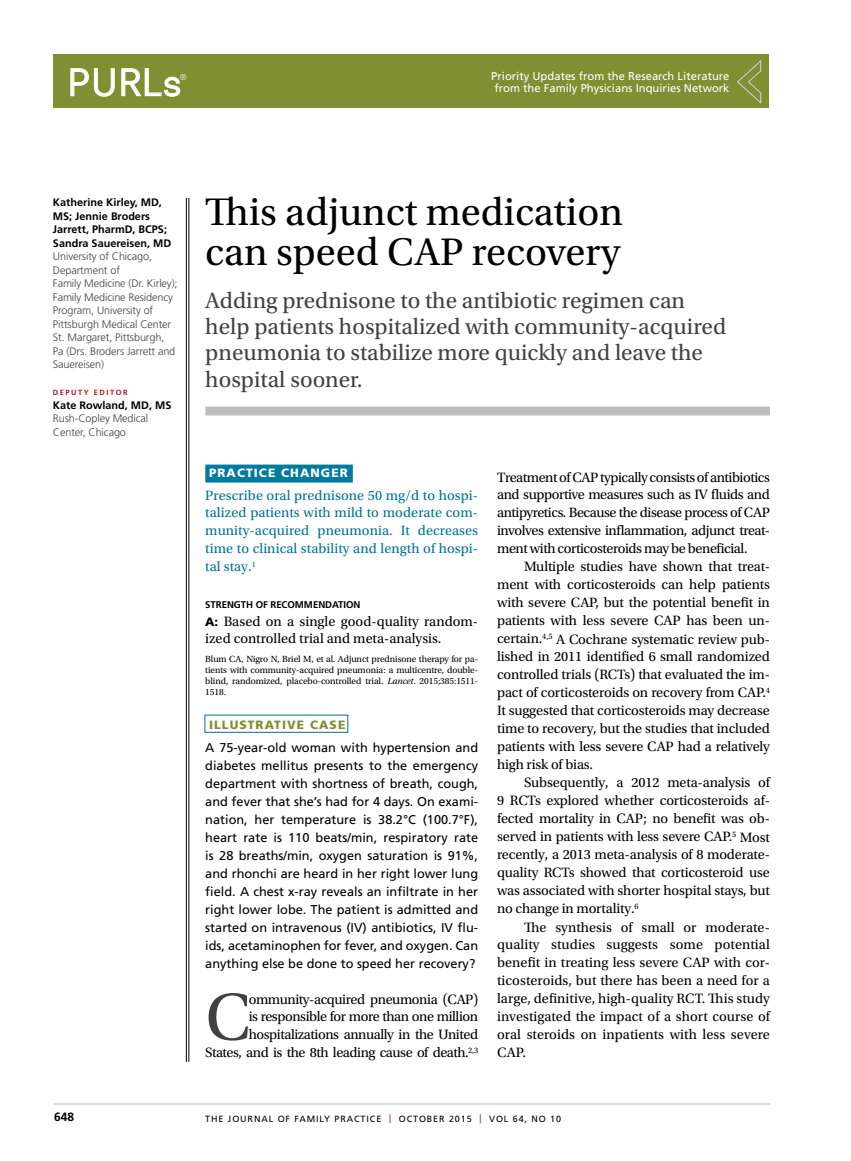
<style>
.page{position:relative;width:851px;height:1161px;background:#fff}
.page>*{position:absolute;margin:0;border:0;box-sizing:border-box;transform-origin:0 0}
.t1{font:69.45px "Utopia Std";color:#414042}
.t2{font:40.5px/40.5px "Utopia Std";color:#000}
.t3{font:36px "Neuzeit SLT Std";letter-spacing:.04em;color:#fff}
.t4{font:23.25px/26.2px "Utopia Std";color:#414042}
.t5{font:14.25px/18px "Utopia Std";letter-spacing:-.015em;color:#000;text-align:justify}
.t6{font:14.25px/18px "Utopia Std";letter-spacing:.005em;color:#007296;text-align:justify}
.t7{font:12.75px/18px "Frutiger LT Std";color:#000;text-align:justify}
.t8{font:900 12px "Frutiger LT Std";letter-spacing:.09em;color:#7f8f32}
.t9{font:900 12px "Frutiger LT Std";letter-spacing:.09em;color:#fff}
.t10{font:700 12px "Frutiger LT Std";color:#000}
.t11{font:11.25px "Frutiger LT Std";color:#fff}
.t12{font:300 10.8px/13.5px "Frutiger LT Std";letter-spacing:-.01em;color:#414042}
.t13{font:700 10.8px/13.5px "Frutiger LT Std";color:#000}
.t14{font:700 9.75px "Frutiger LT Std";letter-spacing:-.005em;color:#000}
.t15{font:9.3px/10.8px "Utopia Std";letter-spacing:-.01em;color:#000;text-align:justify}
.t16{font:9px "Frutiger LT Std";letter-spacing:.1em;color:#000}
.t17{font:7.8px "Neuzeit SLT Std";color:#fff}
.t18{font:700 7.5px "Frutiger LT Std";letter-spacing:.2em;color:#ba141a}
.s1{font-family:"Frutiger LT Std";font-weight:900;font-size:12px}
.s2{font-style:italic}
.s3{color:#c4161c}
</style>
<div class="page">
<hr style="left:54px;top:1104px;width:716px;height:1px;background:#bcbec0">
<div style="left:53px;top:54px;width:716px;height:54px;background:#7f8f32"></div>
<svg style="left:737px;top:60px;width:24px;height:44px"></svg>
<svg style="left:71px;top:68px;width:44px;height:29px"></svg>
<svg style="left:121px;top:68px;width:59px;height:29px"></svg>
<hr style="left:188px;top:198px;width:1px;height:864px;background:#000">
<hr style="left:186px;top:198px;width:1px;height:864px;background:#000">
<div style="left:205px;top:407px;width:565px;height:9px;background:#bcbec0"></div>
<div style="left:205px;top:465px;width:148px;height:18px;background:#007b9d"></div>
<div style="left:205px;top:715px;width:143px;height:18px;border:1px solid #007296"></div>
<h3 class="t3" style="left:68px;top:60px;width:115px">PURLs</h3>
<p class="t17" style="left:180px;top:72px;width:8px">®</p>
<p class="t11" style="left:491px;top:69px;width:240px">Priority U pdates from the Research Literature</p>
<p class="t11" style="left:494px;top:81px;width:237px">from the Family Physicians I nquiries Network</p>
<p class="t13" style="left:53px;top:196px;width:120px">Katherine Kirley, MD,<br>MS; Jennie Broders<br>Jarrett, PharmD, BCPS;<br>Sandra Sauereisen, MD</p>
<p class="t12" style="left:53px;top:250px;width:126px">University of Chicago,<br>Department of<br>Family Medicine (Dr. Kirley);<br>Family Medicine Residency<br>Program, University of<br>Pittsburgh Medical Center<br>St. Margaret, Pittsburgh,<br>Pa (Drs. Broders Jarrett and<br>Sauereisen)</p>
<p class="t18" style="left:53px;top:388px;width:76px">d eputy Ed itor</p>
<p class="t13" style="left:53px;top:398px;width:120px">Kate Rowland, MD, MS</p>
<p class="t12" style="left:53px;top:412px;width:97px">Rush-Copley Medical<br>Center, Chicago</p>
<h2 class="t2" style="left:205px;top:192px;width:419px">This adjunct medication can speed CAP recovery</h2>
<h3 class="t4" style="left:205px;top:288px;width:522px">Adding prednisone to the antibiotic regimen can help patients hospitalized with community-acquired pneumonia to stabilize more quickly and leave the hospital sooner.</h3>
<p class="t9" style="left:209px;top:466px;width:140px">PRACTICE CHANGER</p>
<p class="t6" style="left:205px;top:486px;width:274px">Prescribe oral prednisone 50 mg/d to hospi&shy;talized patients with mild to moderate com&shy;munity-acquired pneumonia. It decreases time to clinical stability and length of hospi&shy;tal stay.<sup>1</sup></p>
<p class="t14" style="left:205px;top:598px;width:157px">STRENGTH OF RECOMMENDATION</p>
<p class="t5" style="left:205px;top:612px;width:274px"><span class="s1">A:</span> Based on a single good-quality random&shy;ized controlled trial and meta-analysis.</p>
<p class="t15" style="left:205px;top:654px;width:274px">Blum CA, Nigro N, Briel M, et al. Adjunct prednisone therapy for pa&shy;tients with community-acquired pneumonia: a multicentre, double&shy;blind, randomized, placebo-controlled trial. <span class="s2">Lancet</span>. 2015;385:1511- 1518.</p>
<p class="t8" style="left:209px;top:718px;width:138px">ILLUSTRATIVE CASE</p>
<p class="t7" style="left:205px;top:738px;width:274px">A 75-year-old woman with hypertension and diabetes mellitus presents to the emergency department with shortness of breath, cough, and fever that she’s had for 4 days. On exami&shy;nation, her temperature is 38.2°C (100.7°F), heart rate is 110 beats/min, respiratory rate is 28 breaths/min, oxygen saturation is 91%, and rhonchi are heard in her right lower lung field. A chest x-ray reveals an infiltrate in her right lower lobe. The patient is admitted and started on intravenous (IV) antibiotics, IV flu&shy;ids, acetaminophen for fever, and oxygen. Can anything else be done to speed her recovery?</p>
<h1 class="t1" style="left:205px;top:979px;width:47px">C</h1>
<p class="t5" style="left:205px;top:990px;width:274px;text-align:right">ommunity-acquired pneumonia (CAP)<br>is responsible for more than one million hospitalizations annually in the United<br>States, and is the 8th leading cause of death.<sup>2,3</sup></p>
<p class="t5" style="left:497px;top:468px;width:274px">Treatment of CAP typically consists of antibiotics and supportive measures such as IV fluids and antipyretics. Because the disease process of CAP involves extensive inflammation, adjunct treat&shy;ment with corticosteroids may be beneficial.</p>
<p class="t5" style="left:497px;top:558px;width:274px;text-indent:27px">Multiple studies have shown that treat&shy;ment with corticosteroids can help patients with severe CAP, but the potential benefit in patients with less severe CAP has been un&shy;certain.<sup>4,5</sup> A Cochrane systematic review pub&shy;lished in 2011 identified 6 small randomized controlled trials (RCTs) that evaluated the im&shy;pact of corticosteroids on recovery from CAP.<sup>4<br></sup>It suggested that corticosteroids may decrease time to recovery, but the studies that included patients with less severe CAP had a relatively high risk of bias.</p>
<p class="t5" style="left:497px;top:774px;width:274px;text-indent:27px">Subsequently, a 2012 meta-analysis of 9 RCTs explored whether corticosteroids af&shy;fected mortality in CAP; no benefit was ob&shy;served in patients with less severe CAP.<sup>5</sup> Most recently, a 2013 meta-analysis of 8 moderate&shy;quality RCTs showed that corticosteroid use was associated with shorter hospital stays, but no change in mortality.<sup>6</sup></p>
<p class="t5" style="left:497px;top:918px;width:274px;text-indent:27px">The synthesis of small or moderate&shy;quality studies suggests some potential benefit in treating less severe CAP with cor&shy;ticosteroids, but there has been a need for a large, definitive, high-quality RCT. This study investigated the impact of a short course of oral steroids on inpatients with less severe CAP.</p>
<p class="t10" style="left:54px;top:1110px;width:22px">648</p>
<p class="t16" style="left:205px;top:1113px;width:357px">The Journal of Family Practice <span class="s3">|</span> october 2015 <span class="s3">|</span> Vol 64, No 10</p>
</div>
